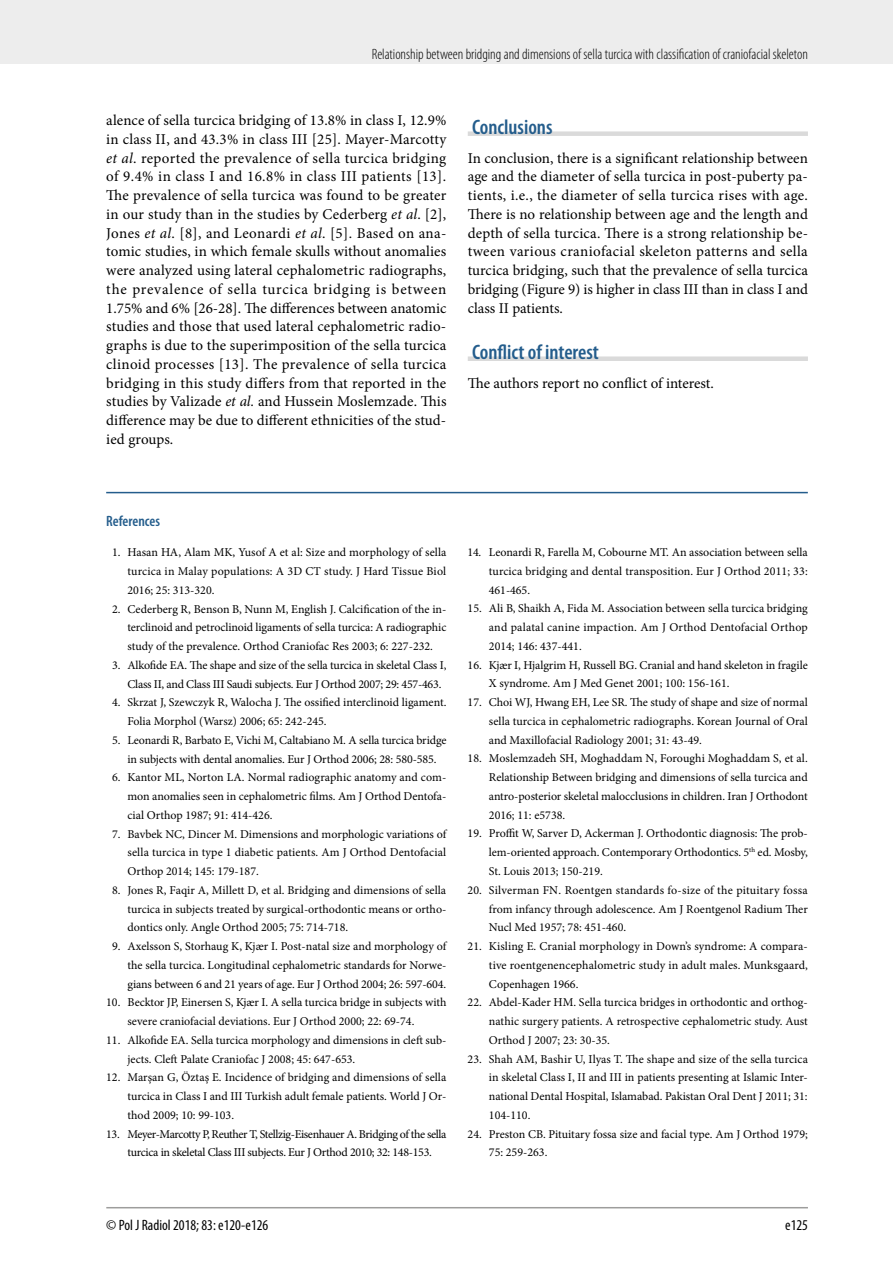
<style>
.page{position:relative;width:893px;height:1263px;background:#fff}
.page>*{position:absolute;margin:0;border:0;box-sizing:border-box;transform-origin:0 0}
.t1{font:600 condensed 21px "Myriad Pro";color:#245d8c}
.t2{font:15px/18.8px "Minion Pro";letter-spacing:-.005em;color:#000;text-align:justify}
.t3{font:300 condensed 15px "Myriad Pro";color:#000}
.t4{font:condensed 15px "Myriad Pro";color:#000}
.t5{font:600 condensed 15px "Myriad Pro";color:#245d8c}
.t6{font:12px/18.8px "Minion Pro";letter-spacing:-.005em;color:#000;text-align:justify}
.t7{font:12px/18.8px "Minion Pro";letter-spacing:-.03em;color:#000;text-align:center}
.s1{font-style:italic}
</style>
<div class="page">
<div style="left:0;top:0;width:893px;height:64px;background:#ededed"></div>
<hr style="left:106px;top:1207px;width:702px;height:1px;background:#9d9d9c">
<div style="left:468px;top:131px;width:340px;height:5px;background:#dadada"></div>
<div style="left:468px;top:356px;width:340px;height:5px;background:#dadada"></div>
<hr style="left:106px;top:492px;width:702px;height:1px;background:#245d8c">
<p class="t3" style="left:372px;top:45px;width:438px">Relationship between bridging and dimensions of sella turcica with classification of craniofacial skeleton</p>
<p class="t2" style="left:106px;top:111px;width:342px">alence of sella turcica bridging of 13.8% in class I, 12.9% in class II, and 43.3% in class III [25]. Mayer-Marcotty <span class="s1">et al</span>. reported the prevalence of sella turcica bridging of 9.4% in class I and 16.8% in class III patients [13].<br>The prevalence of sella turcica was found to be greater in our study than in the studies by Cederberg <span class="s1">et al</span>. [2], Jones <span class="s1">et al</span>. [8], and Leonardi <span class="s1">et al</span>. [5]. Based on ana&shy;tomic studies, in which female skulls without anomalies were analyzed using lateral cephalometric radiographs, the prevalence of sella turcica bridging is between 1.75% and 6% [26-28]. The differences between anatomic studies and those that used lateral cephalometric radio&shy;graphs is due to the superimposition of the sella turcica clinoid processes [13]. The prevalence of sella turcica bridging in this study differs from that reported in the studies by Valizade <span class="s1">et al.</span> and Hussein Moslemzade. This difference may be due to different ethnicities of the stud&shy;ied groups.</p>
<h1 class="t1" style="left:472px;top:114px;width:82px">Conclusions</h1>
<p class="t2" style="left:468px;top:148px;width:342px">In conclusion, there is a significant relationship between age and the diameter of sella turcica in post-puberty pa&shy;tients, i.e., the diameter of sella turcica rises with age.<br>There is no relationship between age and the length and depth of sella turcica. There is a strong relationship be&shy;tween various craniofacial skeleton patterns and sella turcica bridging, such that the prevalence of sella turcica bridging (Figure 9) is higher in class III than in class I and class II patients.</p>
<h1 class="t1" style="left:472px;top:339px;width:128px">Conflict of interest</h1>
<p class="t2" style="left:468px;top:373px;width:248px">The authors report no conflict of interest.</p>
<p class="t5" style="left:106px;top:512px;width:55px">References</p>
<p class="t6" style="left:127px;top:543px;width:320px;text-indent:-15px">1. Hasan HA, Alam MK, Yusof A et al: Size and morphology of sella turcica in Malay populations: A 3D CT study. J Hard Tissue Biol 2016; 25: 313-320.</p>
<p class="t6" style="left:127px;top:599px;width:320px;text-indent:-15px">2. Cederberg R, Benson B, Nunn M, English J. Calcification of the in&shy;terclinoid and petroclinoid ligaments of sella turcica: A radiographic study of the prevalence. Orthod Craniofac Res 2003; 6: 227-232.</p>
<p class="t6" style="left:127px;top:656px;width:320px;text-indent:-15px">3. Alkofide EA. The shape and size of the sella turcica in skeletal Class I,<br>Class II, and Class III Saudi subjects. Eur J Orthod 2007; 29: 457-463.</p>
<p class="t6" style="left:127px;top:693px;width:320px;text-indent:-15px">4. Skrzat J, Szewczyk R, Walocha J. The ossified interclinoid ligament.<br>Folia Morphol (Warsz) 2006; 65: 242-245.</p>
<p class="t6" style="left:112px;top:731px;width:336px;text-align:center">5. Leonardi R, Barbato E, Vichi M, Caltabiano M. A sella turcica bridge in subjects with dental anomalies. Eur J Orthod 2006; 28: 580-585.</p>
<p class="t6" style="left:127px;top:768px;width:320px;text-indent:-15px">6. Kantor ML, Norton LA. Normal radiographic anatomy and com&shy;mon anomalies seen in cephalometric films. Am J Orthod Dentofa&shy;cial Orthop 1987; 91: 414-426.</p>
<p class="t6" style="left:127px;top:824px;width:320px;text-indent:-15px">7. Bavbek NC, Dincer M. Dimensions and morphologic variations of sella turcica in type 1 diabetic patients. Am J Orthod Dentofacial Orthop 2014; 145: 179-187.</p>
<p class="t6" style="left:127px;top:881px;width:320px;text-indent:-15px">8. Jones R, Faqir A, Millett D, et al. Bridging and dimensions of sella turcica in subjects treated by surgical-orthodontic means or ortho&shy;dontics only. Angle Orthod 2005; 75: 714-718.</p>
<p class="t6" style="left:127px;top:937px;width:321px;text-indent:-15px">9. Axelsson S, Storhaug K, Kjær I. Post-natal size and morphology of the sella turcica. Longitudinal cephalometric standards for Norwe&shy;gians between 6 and 21 years of age. Eur J Orthod 2004; 26: 597-604.</p>
<p class="t6" style="left:127px;top:993px;width:320px;text-indent:-21px">10. Becktor JP, Einersen S, Kjær I. A sella turcica bridge in subjects with severe craniofacial deviations. Eur J Orthod 2000; 22: 69-74.</p>
<p class="t6" style="left:127px;top:1030px;width:320px;text-indent:-21px">11. Alkofide EA. Sella turcica morphology and dimensions in cleft sub&shy;jects. Cleft Palate Craniofac J 2008; 45: 647-653.</p>
<p class="t6" style="left:127px;top:1068px;width:320px;text-indent:-21px">12. Marşan G, Öztaş E. Incidence of bridging and dimensions of sella turcica in Class I and III Turkish adult female patients. World J Or&shy;thod 2009; 10: 99-103.</p>
<p class="t7" style="left:106px;top:1124px;width:342px">13. Meyer-Marcotty P, Reuther T, Stellzig-Eisenhauer A. Bridging of the sella turcica in skeletal Class III subjects. Eur J Orthod 2010; 32: 148-153.</p>
<p class="t6" style="left:489px;top:543px;width:320px;text-indent:-21px">14. Leonardi R, Farella M, Cobourne MT. An association between sella turcica bridging and dental transposition. Eur J Orthod 2011; 33:<br>461-465.</p>
<p class="t6" style="left:489px;top:599px;width:320px;text-indent:-21px">15. Ali B, Shaikh A, Fida M. Association between sella turcica bridging and palatal canine impaction. Am J Orthod Dentofacial Orthop 2014; 146: 437-441.</p>
<p class="t6" style="left:489px;top:655px;width:320px;text-indent:-21px">16. Kjær I, Hjalgrim H, Russell BG. Cranial and hand skeleton in fragile<br>X syndrome. Am J Med Genet 2001; 100: 156-161.</p>
<p class="t6" style="left:489px;top:693px;width:321px;text-indent:-21px">17. Choi WJ, Hwang EH, Lee SR. The study of shape and size of normal sella turcica in cephalometric radiographs. Korean Journal of Oral and Maxillofacial Radiology 2001; 31: 43-49.</p>
<p class="t6" style="left:489px;top:749px;width:320px;text-indent:-21px">18. Moslemzadeh SH, Moghaddam N, Foroughi Moghaddam S, et al.<br>Relationship Between bridging and dimensions of sella turcica and antro-posterior skeletal malocclusions in children. Iran J Orthodont 2016; 11: e5738.</p>
<p class="t6" style="left:489px;top:824px;width:320px;text-indent:-21px">19. Proffit W, Sarver D, Ackerman J. Orthodontic diagnosis: The prob&shy;lem-oriented approach. Contemporary Orthodontics. 5<sup>th</sup> ed. Mosby, St. Louis 2013; 150-219.</p>
<p class="t6" style="left:489px;top:881px;width:320px;text-indent:-21px">20. Silverman FN. Roentgen standards fo-size of the pituitary fossa from infancy through adolescence. Am J Roentgenol Radium Ther Nucl Med 1957; 78: 451-460.</p>
<p class="t6" style="left:489px;top:937px;width:320px;text-indent:-21px">21. Kisling E. Cranial morphology in Down’s syndrome: A compara&shy;tive roentgenencephalometric study in adult males. Munksgaard, Copenhagen 1966.</p>
<p class="t6" style="left:489px;top:993px;width:320px;text-indent:-21px">22. Abdel-Kader HM. Sella turcica bridges in orthodontic and orthog&shy;nathic surgery patients. A retrospective cephalometric study. Aust Orthod J 2007; 23: 30-35.</p>
<p class="t6" style="left:489px;top:1049px;width:321px;text-indent:-21px">23. Shah AM, Bashir U, Ilyas T. The shape and size of the sella turcica in skeletal Class I, II and III in patients presenting at Islamic Inter&shy;national Dental Hospital, Islamabad. Pakistan Oral Dent J 2011; 31:<br>104-110.</p>
<p class="t6" style="left:489px;top:1124px;width:320px;text-indent:-21px">24. Preston CB. Pituitary fossa size and facial type. Am J Orthod 1979;<br>75: 259-263.</p>
<p class="t4" style="left:106px;top:1216px;width:164px">© Pol J Radiol 2018; 83: e120-e126</p>
<p class="t4" style="left:785px;top:1216px;width:24px">e125</p>
</div>
